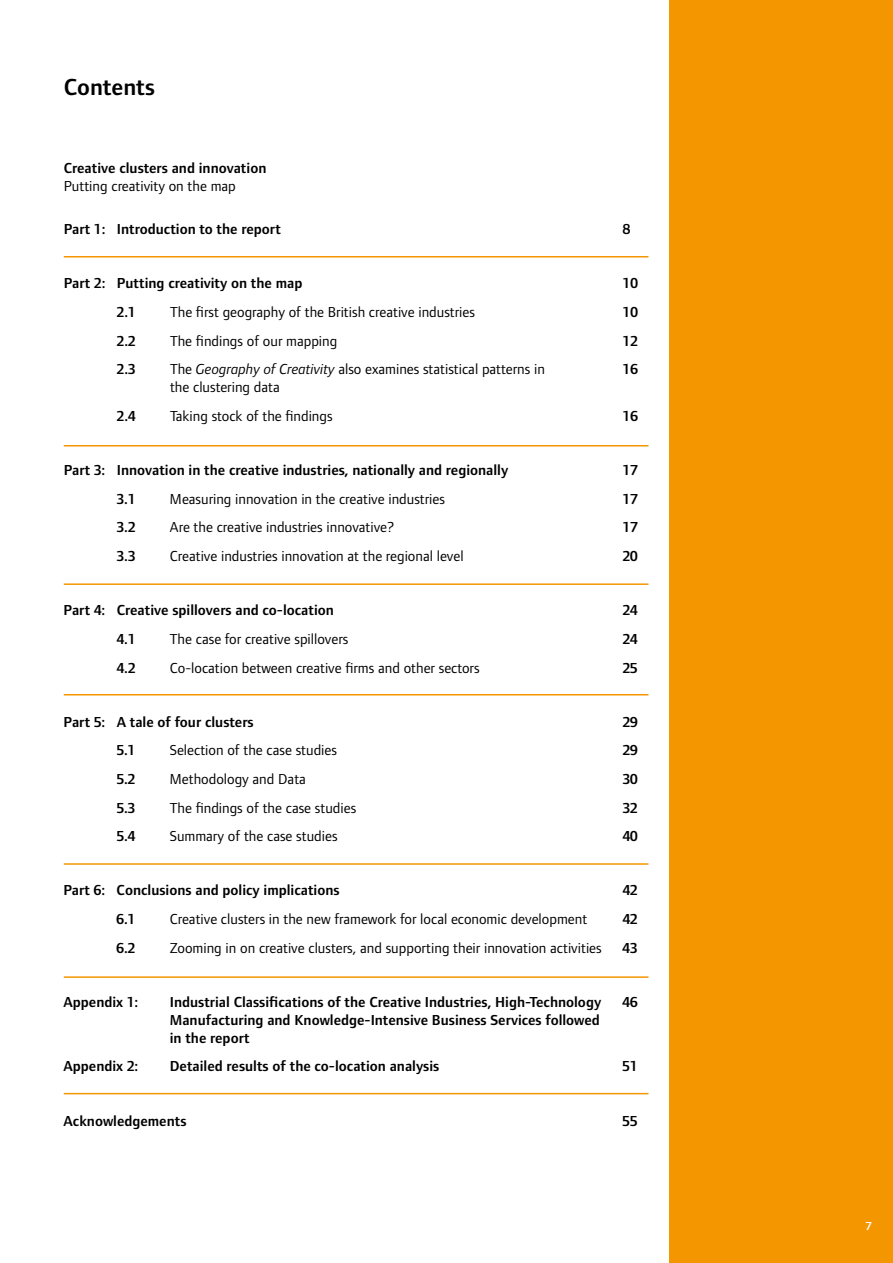
<style>
.page{position:relative;width:893px;height:1263px;background:#fff}
.page>*{position:absolute;margin:0;border:0;box-sizing:border-box;transform-origin:0 0}
.t1{font:600 24px "Foundry Form Sans";color:#000}
.t2{font:15px "Foundry Form Sans";color:#000}
.t3{font:600 15px/18px "Foundry Form Sans";color:#000}
.t4{font:600 12px "Foundry Form Sans";color:#fff}
.s1{font-style:italic}
</style>
<div class="page">
<div style="left:670px;top:0;width:223px;height:1263px;background:#f49600"></div>
<hr style="left:64px;top:256px;width:584px;height:1px;background:#f49600">
<hr style="left:64px;top:445px;width:584px;height:1px;background:#f49600">
<hr style="left:64px;top:583px;width:584px;height:2px;background:#f49600">
<hr style="left:64px;top:694px;width:584px;height:1px;background:#f49600">
<hr style="left:64px;top:863px;width:584px;height:2px;background:#f49600">
<hr style="left:64px;top:976px;width:584px;height:2px;background:#f49600">
<hr style="left:64px;top:1093px;width:584px;height:1px;background:#f49600">
<h1 class="t1" style="left:64px;top:74px;width:93px">Contents</h1>
<p class="t3" style="left:64px;top:159px;width:204px">Creative clusters and innovation</p>
<p class="t2" style="left:64px;top:177px;width:174px">Putting creativity on the map</p>
<p class="t3" style="left:64px;top:220px;width:219px">Part 1: Introduction to the report</p>
<p class="t3" style="left:623px;top:220px;width:9px">8</p>
<p class="t3" style="left:64px;top:274px;width:240px">Part 2: Putting creativity on the map</p>
<p class="t3" style="left:623px;top:274px;width:16px">10</p>
<p class="t3" style="left:117px;top:303px;width:20px">2.1</p>
<p class="t2" style="left:170px;top:304px;width:306px">The first geography of the British creative industries</p>
<p class="t3" style="left:623px;top:303px;width:16px">10</p>
<p class="t3" style="left:117px;top:332px;width:20px">2.2</p>
<p class="t2" style="left:170px;top:332px;width:169px">The findings of our mapping</p>
<p class="t3" style="left:623px;top:332px;width:16px">12</p>
<p class="t3" style="left:117px;top:360px;width:20px">2.3</p>
<p class="t2" style="left:170px;top:361px;width:376px">The <span class="s1">Geography of Creativity</span> also examines statistical patterns in</p>
<p class="t3" style="left:623px;top:360px;width:16px">16</p>
<p class="t2" style="left:170px;top:379px;width:111px">the clustering data</p>
<p class="t3" style="left:117px;top:407px;width:20px">2.4</p>
<p class="t2" style="left:170px;top:408px;width:164px">Taking stock of the findings</p>
<p class="t3" style="left:623px;top:407px;width:16px">16</p>
<p class="t3" style="left:64px;top:461px;width:446px">Part 3: Innovation in the creative industries, nationally and regionally</p>
<p class="t3" style="left:623px;top:461px;width:16px">17</p>
<p class="t3" style="left:117px;top:490px;width:20px">3.1</p>
<p class="t2" style="left:170px;top:490px;width:277px">Measuring innovation in the creative industries</p>
<p class="t3" style="left:623px;top:490px;width:16px">17</p>
<p class="t3" style="left:117px;top:518px;width:20px">3.2</p>
<p class="t2" style="left:170px;top:519px;width:226px">Are the creative industries innovative?</p>
<p class="t3" style="left:623px;top:518px;width:16px">17</p>
<p class="t3" style="left:117px;top:547px;width:20px">3.3</p>
<p class="t2" style="left:170px;top:548px;width:295px">Creative industries innovation at the regional level</p>
<p class="t3" style="left:623px;top:547px;width:16px">20</p>
<p class="t3" style="left:64px;top:601px;width:272px">Part 4: Creative spillovers and co-location</p>
<p class="t3" style="left:623px;top:601px;width:16px">24</p>
<p class="t3" style="left:117px;top:630px;width:20px">4.1</p>
<p class="t2" style="left:170px;top:630px;width:180px">The case for creative spillovers</p>
<p class="t3" style="left:623px;top:630px;width:16px">24</p>
<p class="t3" style="left:117px;top:658px;width:20px">4.2</p>
<p class="t2" style="left:170px;top:659px;width:311px">Co-location between creative firms and other sectors</p>
<p class="t3" style="left:623px;top:658px;width:16px">25</p>
<p class="t3" style="left:64px;top:713px;width:192px">Part 5: A tale of four clusters</p>
<p class="t3" style="left:623px;top:713px;width:16px">29</p>
<p class="t3" style="left:117px;top:741px;width:20px">5.1</p>
<p class="t2" style="left:170px;top:742px;width:169px">Selection of the case studies</p>
<p class="t3" style="left:623px;top:741px;width:16px">29</p>
<p class="t3" style="left:117px;top:770px;width:20px">5.2</p>
<p class="t2" style="left:170px;top:770px;width:138px">Methodology and Data</p>
<p class="t3" style="left:623px;top:770px;width:16px">30</p>
<p class="t3" style="left:117px;top:798px;width:20px">5.3</p>
<p class="t2" style="left:170px;top:799px;width:188px">The findings of the case studies</p>
<p class="t3" style="left:623px;top:798px;width:16px">32</p>
<p class="t3" style="left:117px;top:827px;width:20px">5.4</p>
<p class="t2" style="left:170px;top:828px;width:169px">Summary of the case studies</p>
<p class="t3" style="left:623px;top:827px;width:16px">40</p>
<p class="t3" style="left:64px;top:881px;width:278px">Part 6: Conclusions and policy implications</p>
<p class="t3" style="left:623px;top:881px;width:16px">42</p>
<p class="t3" style="left:117px;top:910px;width:20px">6.1</p>
<p class="t2" style="left:170px;top:910px;width:419px">Creative clusters in the new framework for local economic development</p>
<p class="t3" style="left:623px;top:910px;width:16px">42</p>
<p class="t3" style="left:117px;top:938px;width:20px">6.2</p>
<p class="t2" style="left:170px;top:939px;width:433px">Zooming in on creative clusters, and supporting their innovation activities</p>
<p class="t3" style="left:623px;top:938px;width:16px">43</p>
<p class="t3" style="left:63px;top:993px;width:76px">Appendix 1:</p>
<p class="t3" style="left:170px;top:993px;width:433px">Industrial Classifications of the Creative Industries, High-Technology</p>
<p class="t3" style="left:623px;top:993px;width:16px">46</p>
<p class="t3" style="left:170px;top:1011px;width:432px">Manufacturing and Knowledge-Intensive Business Services followed in the report</p>
<p class="t3" style="left:63px;top:1057px;width:76px">Appendix 2:</p>
<p class="t3" style="left:170px;top:1057px;width:271px">Detailed results of the co-location analysis</p>
<p class="t3" style="left:623px;top:1057px;width:16px">51</p>
<p class="t3" style="left:63px;top:1111px;width:125px">Acknowledgements</p>
<p class="t3" style="left:623px;top:1111px;width:16px">55</p>
<p class="t4" style="left:866px;top:1219px;width:7px">7</p>
</div>
